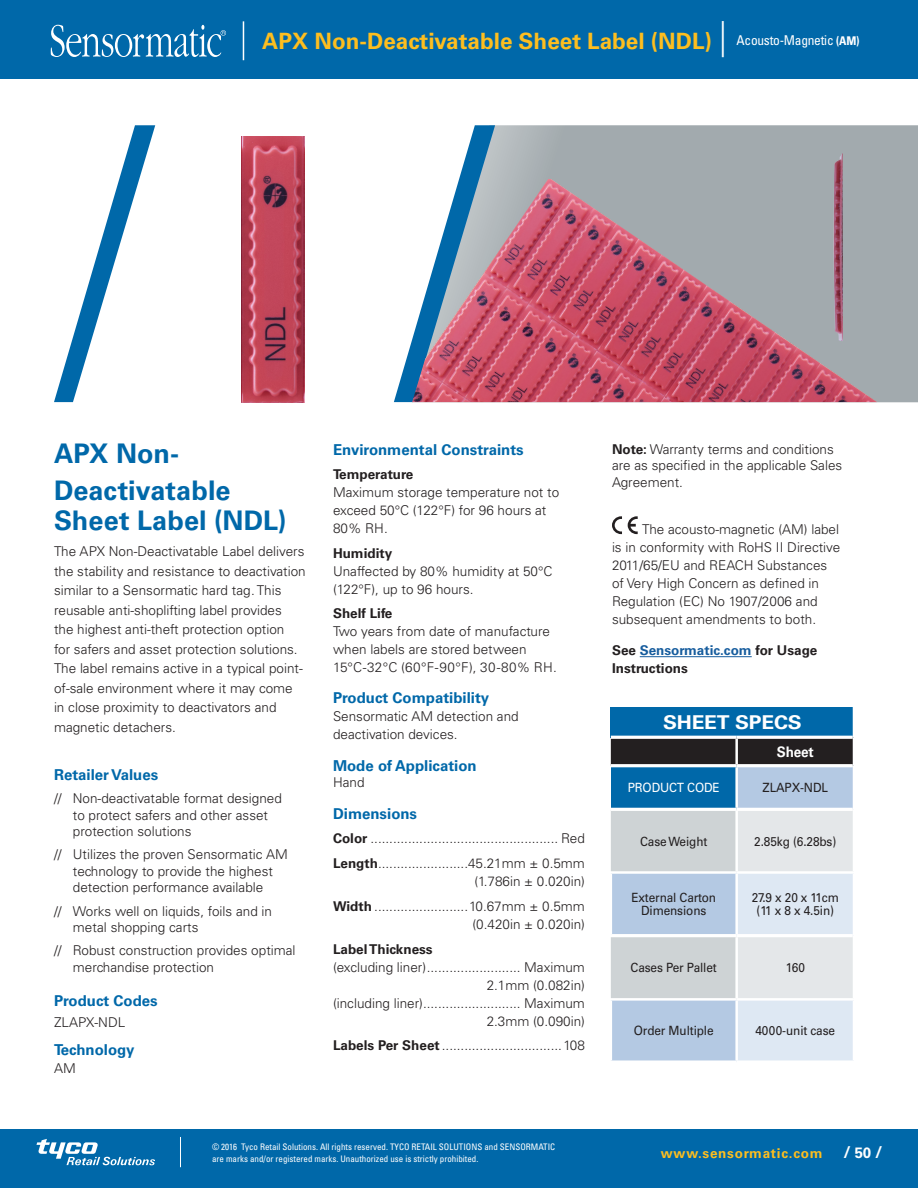
<style>
.page{position:relative;width:918px;height:1188px;background:#fff}
.page>*{position:absolute;margin:0;border:0;box-sizing:border-box;transform-origin:0 0}
.Header_Title{font:100 ultra-condensed 49.5px "Univers LT Std";color:#fff}
.Product_Title{font:700 27px/30px "Univers LT Std";letter-spacing:.005em;color:#0068a9}
.Header_Title-2{font:700 22.5px "Univers LT Std";color:#fdbe1f}
.HEADER_D{font:700 19.05px "Univers LT Std";letter-spacing:-.01em;color:#fff;scale:1.1 1}
.t1{font:700 16.5px "Univers LT Std";color:#fff}
.Paragraph_Titles{font:700 15px "Univers LT Std";color:#0068a9}
.SPecs_description{font:700 15px "Univers LT Std";color:#0068a9}
.HEADER_D-2{font:700 14.55px "Univers LT Std";letter-spacing:-.01em;color:#fff;scale:.93 1}
.SPecs_description-2{font:300 13.5px/18px "Univers LT Std";color:#231f20}
.Specs_Copy{font:300 13.5px/18px "Univers LT Std";color:#231f20;text-align:right}
.Body_Copy{font:300 13.5px/19.5px "Univers LT Std";color:#231f20}
.Bulleted_Copy{font:300 13.5px/16.5px "Univers LT Std";color:#231f20}
.Paragraph_Titles-2{font:300 13.5px/18px "Univers LT Std";color:#231f20}
.SPecs_description-3{font:700 13.5px/18px "Univers LT Std";color:#231f20}
.Header_Title-3{font:condensed 13.5px "Univers LT Std";letter-spacing:-.02em;color:#fff}
.t2{font:700 13.5px "Univers LT Std";letter-spacing:.055em;color:#fdbe1f}
.Specs_Copy-2{font:700 13.5px "Univers LT Std";color:#231f20}
.HEADER_D-3{font:12.75px/13.5px "Univers LT Std";letter-spacing:-.01em;color:#231f20;text-align:center;scale:.93 1}
.HEADER_D-4{font:12.75px "Univers LT Std";letter-spacing:-.01em;color:#fff;scale:.93 1}
.t3{font:condensed 9px/12px "Univers LT Std";color:#fff}
.s1{font-weight:700;font-size:12px}
.s2{font-weight:700}
.s3{color:#175d9e}
.s4{font-size:15px}
</style>
<div class="page">
<div style="left:0;top:1129px;width:918px;height:59px;background:#0068a9"></div>
<svg style="left:36px;top:1139px;width:119px;height:26px"></svg>
<hr style="left:180px;top:1137px;width:1px;height:30px;background:#fff">
<div style="left:0;top:0;width:918px;height:79px;background:#0068a9"></div>
<svg style="left:51px;top:25px;width:175px;height:32px"></svg>
<hr style="left:243px;top:21px;width:1px;height:39px;background:#fff">
<svg style="left:495px;top:125px;width:423px;height:277px;background:#a3abaf"></svg>
<svg style="left:394px;top:125px;width:101px;height:277px"></svg>
<svg style="left:54px;top:125px;width:101px;height:277px"></svg>
<hr style="left:640px;top:656px;width:112px;height:1px;background:#175d9e">
<svg style="left:612px;top:516px;width:10px;height:18px"></svg>
<svg style="left:628px;top:516px;width:10px;height:18px"></svg>
<img style="left:241px;top:136px;width:64px;height:266px">
<img style="left:412px;top:179px;width:465px;height:223px">
<div style="left:611px;top:707px;width:243px;height:30px;background:#0068a9"></div>
<div style="left:611px;top:739px;width:242px;height:25px;background:#231f20"></div>
<svg style="left:611px;top:767px;width:242px;height:41px;background:#5998c5"></svg>
<svg style="left:611px;top:811px;width:242px;height:249px;background:#d0dae4"></svg>
<hr style="left:853px;top:707px;width:2px;height:30px;background:#fff">
<hr style="left:735px;top:739px;width:3px;height:25px;background:#fff">
<hr style="left:611px;top:736px;width:126px;height:3px;background:#fff">
<hr style="left:737px;top:736px;width:116px;height:3px;background:#fff">
<hr style="left:735px;top:811px;width:3px;height:60px;background:#fff">
<hr style="left:735px;top:767px;width:3px;height:41px;background:#fff">
<hr style="left:610px;top:874px;width:2px;height:60px;background:#fff">
<hr style="left:610px;top:871px;width:127px;height:3px;background:#fff">
<hr style="left:610px;top:934px;width:127px;height:3px;background:#fff">
<hr style="left:610px;top:1001px;width:2px;height:59px;background:#fff">
<hr style="left:610px;top:998px;width:127px;height:3px;background:#fff">
<svg style="left:611px;top:1060px;width:126px;height:2px"></svg>
<hr style="left:735px;top:874px;width:3px;height:60px;background:#fff">
<hr style="left:737px;top:871px;width:118px;height:3px;background:#fff">
<hr style="left:735px;top:937px;width:3px;height:61px;background:#fff">
<hr style="left:737px;top:934px;width:116px;height:3px;background:#fff">
<hr style="left:735px;top:1001px;width:3px;height:59px;background:#fff">
<hr style="left:737px;top:998px;width:118px;height:3px;background:#fff">
<svg style="left:738px;top:1060px;width:115px;height:1px"></svg>
<img style="left:829px;top:153px;width:14px;height:189px">
<p class="Header_Title-2" style="left:262px;top:28px;width:451px">APX Non-Deactivatable Sheet Label (NDL)</p>
<p class="Header_Title" style="left:717px;top:14px;width:12px">|</p>
<p class="Header_Title-3" style="left:737px;top:32px;width:124px">Acousto-Magnetic <span class="s1">(AM)</span></p>
<p class="Product_Title" style="left:54px;top:439px;width:127px">APX Non-</p>
<p class="Product_Title" style="left:54px;top:476px;width:234px">Deactivatable<br>Sheet Label (NDL)</p>
<p class="Body_Copy" style="left:54px;top:542px;width:253px">The APX Non-Deactivatable Label delivers the stability and resistance to deactivation similar to a Sensormatic hard tag. This reusable anti-shoplifting label provides<br>the highest anti-theft protection option<br>for safers and asset protection solutions.<br>The label remains active in a typical point&shy;of-sale environment where it may come in close proximity to deactivators and magnetic detachers.</p>
<p class="Paragraph_Titles" style="left:54px;top:766px;width:106px">Retailer Values</p>
<p class="Bulleted_Copy" style="left:73px;top:790px;width:211px;text-indent:-19px">// Non-deactivatable format designed to protect safers and other asset protection solutions</p>
<p class="Bulleted_Copy" style="left:54px;top:846px;width:235px;text-align:center">// Utilizes the proven Sensormatic AM technology to provide the highest detection performance available</p>
<p class="Bulleted_Copy" style="left:73px;top:903px;width:201px;text-indent:-19px">// Works well on liquids, foils and in metal shopping carts</p>
<p class="Bulleted_Copy" style="left:73px;top:942px;width:224px;text-indent:-19px">// Robust construction provides optimal merchandise protection</p>
<p class="Paragraph_Titles" style="left:54px;top:992px;width:105px">Product Codes</p>
<p class="Paragraph_Titles-2" style="left:54px;top:1013px;width:73px">ZLAPX-NDL</p>
<p class="Paragraph_Titles" style="left:54px;top:1041px;width:82px">Technology</p>
<p class="Paragraph_Titles-2" style="left:54px;top:1059px;width:23px">AM</p>
<p class="Paragraph_Titles" style="left:333px;top:441px;width:192px">Environmental Constraints</p>
<p class="Paragraph_Titles-2" style="left:333px;top:465px;width:228px"><span class="s2">Temperature<br></span>Maximum storage temperature not to exceed 50°C (122°F) for 96 hours at<br>80% RH.</p>
<p class="SPecs_description-2" style="left:333px;top:544px;width:221px"><span class="s2">Humidity<br></span>Unaffected by 80% humidity at 50°C (122°F), up to 96 hours.</p>
<p class="SPecs_description-2" style="left:333px;top:604px;width:225px"><span class="s2">Shelf Life<br></span>Two years from date of manufacture when labels are stored between<br>15°C-32°C (60°F-90°F), 30-80% RH.</p>
<p class="SPecs_description" style="left:333px;top:689px;width:158px">Product Compatibility</p>
<p class="SPecs_description-2" style="left:333px;top:708px;width:187px">Sensormatic AM detection and deactivation devices.</p>
<p class="SPecs_description" style="left:333px;top:757px;width:145px">Mode of Application</p>
<p class="SPecs_description-2" style="left:333px;top:773px;width:33px">Hand</p>
<p class="Paragraph_Titles" style="left:333px;top:805px;width:86px">Dimensions</p>
<p class="Specs_Copy" style="left:333px;top:830px;width:253px"><span class="s2">Color</span> .................................................. Red</p>
<p class="Specs_Copy" style="left:333px;top:854px;width:254px"><span class="s2">Length</span>........................45.21mm ± 0.5mm (1.786in ± 0.020in)</p>
<p class="Specs_Copy" style="left:333px;top:897px;width:254px"><span class="s2">Width</span> .........................10.67mm ± 0.5mm (0.420in ± 0.020in)</p>
<p class="Specs_Copy-2" style="left:333px;top:941px;width:101px">Label Thickness</p>
<p class="Specs_Copy" style="left:333px;top:958px;width:254px">(excluding liner)......................... Maximum 2.1mm (0.082in)<br>(including liner).......................... Maximum 2.3mm (0.090in)</p>
<p class="Specs_Copy" style="left:333px;top:1037px;width:253px"><span class="s2">Labels Per Sheet</span>................................108</p>
<p class="SPecs_description-2" style="left:612px;top:441px;width:232px;line-height:16.5px"><span class="s2">Note:</span> Warranty terms and conditions are as specified in the applicable Sales<br>Agreement.</p>
<p class="SPecs_description-2" style="left:612px;top:520px;width:230px;text-indent:30px">The acousto-magnetic (AM) label is in conformity with RoHS II Directive 2011/65/EU and REACH Substances of Very High Concern as defined in Regulation (EC) No 1907/2006 and subsequent amendments to both.</p>
<p class="SPecs_description-3" style="left:612px;top:642px;width:207px">See <span class="s3">Sensormatic.com</span> for Usage<br>Instructions</p>
<p class="HEADER_D" style="left:663px;top:711px;width:128px">SHEET SPECS</p>
<p class="HEADER_D-2" style="left:777px;top:743px;width:41px">Sheet</p>
<p class="HEADER_D-4" style="left:628px;top:780px;width:100px">PRODUCT CODE</p>
<p class="HEADER_D-3" style="left:763px;top:781px;width:72px">ZLAPX-NDL</p>
<p class="HEADER_D-3" style="left:640px;top:834px;width:74px">Case Weight</p>
<p class="HEADER_D-3" style="left:754px;top:834px;width:90px">2.85kg (6.28bs)</p>
<p class="HEADER_D-3" style="left:631px;top:891px;width:93px">External Carton<br>Dimensions</p>
<p class="HEADER_D-3" style="left:752px;top:891px;width:95px">27.9 x 20 x 11cm (11 x 8 x 4.5in)</p>
<p class="HEADER_D-3" style="left:631px;top:961px;width:94px">Cases Per Pallet</p>
<p class="HEADER_D-3" style="left:786px;top:961px;width:22px">160</p>
<p class="HEADER_D-3" style="left:634px;top:1024px;width:87px">Order Multiple</p>
<p class="HEADER_D-3" style="left:756px;top:1024px;width:87px">4000-unit case</p>
<p class="t3" style="left:212px;top:1141px;width:345px">© 2016 Tyco Retail Solutions. All rights reserved. TYCO RETAIL SOLUTIONS and SENSORMATIC are marks and/or registered marks. Unauthorized use is strictly prohibited.</p>
<p class="t2" style="left:661px;top:1145px;width:163px">www.sensormatic.com</p>
<p class="t1" style="left:843px;top:1142px;width:40px">/ <span class="s4">50</span> /</p>
</div>
